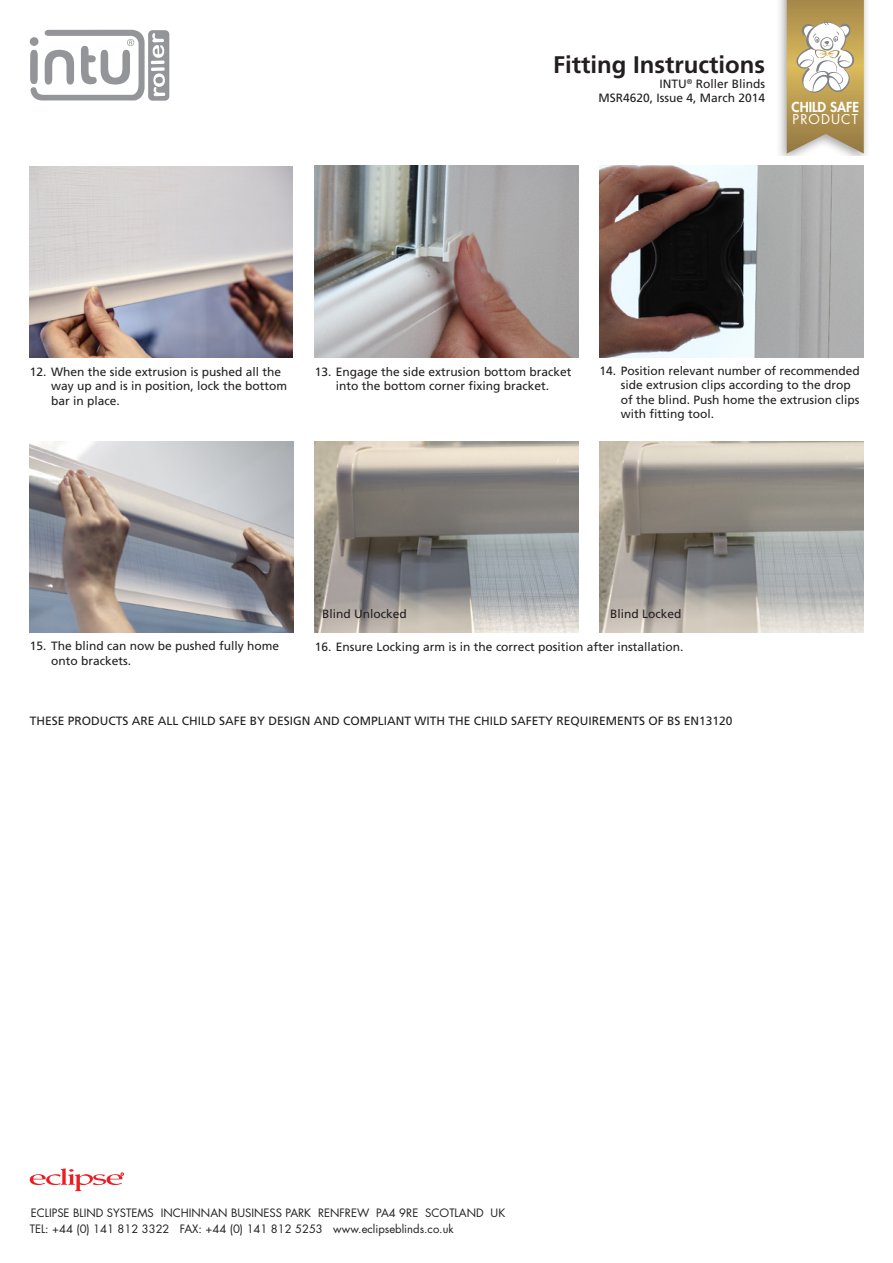
<style>
.page{position:relative;width:893px;height:1263px;background:#fff}
.page>*{position:absolute;margin:0;border:0;box-sizing:border-box;transform-origin:0 0}
.t1{font:700 24px "Frutiger LT";color:#231f20}
.t2{font:800 13.35px "Futura";color:#fff}
.t3{font:13.2px "Futura";letter-spacing:.08em;color:#fff}
.t4{font:12px/14.4px "Frutiger";color:#231f20}
.t5{font:12px "Frutiger LT";color:#231f20}
.t6{font:11.25px/16.5px "Futura";color:#231f20}
</style>
<div class="page">
<img style="left:315px;top:166px;width:263px;height:191px">
<img style="left:600px;top:166px;width:263px;height:191px">
<img style="left:315px;top:441px;width:263px;height:191px">
<img style="left:600px;top:441px;width:263px;height:191px">
<img style="left:30px;top:167px;width:263px;height:190px">
<img style="left:30px;top:441px;width:263px;height:191px">
<svg style="left:30px;top:30px;width:139px;height:71px"></svg>
<div style="left:775px;top:0;width:96px;height:155px;background:#231f20;opacity:.4"></div>
<svg style="left:787px;top:0;width:77px;height:154px"></svg>
<svg style="left:30px;top:1168px;width:94px;height:23px"></svg>
<p class="t1" style="left:553px;top:51px;width:213px">Fitting Instructions</p>
<p class="t5" style="left:659px;top:76px;width:107px">INTU<sup>®</sup> Roller Blinds</p>
<p class="t5" style="left:598px;top:91px;width:168px">MSR4620, Issue 4, March 2014</p>
<p class="t2" style="left:792px;top:98px;width:69px">CHILD SAFE</p>
<p class="t3" style="left:793px;top:111px;width:67px">PRODUCT</p>
<p class="t4" style="left:51px;top:364px;width:238px;text-indent:-21px">12. When the side extrusion is pushed all the way up and is in position, lock the bottom bar in place.</p>
<p class="t4" style="left:315px;top:364px;width:258px;text-align:center">13. Engage the side extrusion bottom bracket into the bottom corner fixing bracket.</p>
<p class="t4" style="left:621px;top:364px;width:240px;text-indent:-21px">14. Position relevant number of recommended side extrusion clips according to the drop of the blind. Push home the extrusion clips with fitting tool.</p>
<p class="t4" style="left:51px;top:639px;width:230px;text-indent:-21px">15. The blind can now be pushed fully home onto brackets.</p>
<p class="t4" style="left:322px;top:606px;width:86px">Blind Unlocked</p>
<p class="t4" style="left:610px;top:606px;width:73px">Blind Locked</p>
<p class="t4" style="left:315px;top:639px;width:370px">16. Ensure Locking arm is in the correct position after installation.</p>
<p class="t4" style="left:30px;top:714px;width:704px">THESE PRODUCTS ARE ALL CHILD SAFE BY DESIGN AND COMPLIANT WITH THE CHILD SAFETY REQUIREMENTS OF BS EN13120</p>
<p class="t6" style="left:30px;top:1204px;width:477px">ECLIPSE BLIND SYSTEMS INCHINNAN BUSINESS PARK RENFREW PA4 9RE SCOTLAND UK<br>TEL: +44 (0) 141 812 3322 FAX: +44 (0) 141 812 5253 www.eclipseblinds.co.uk</p>
</div>
